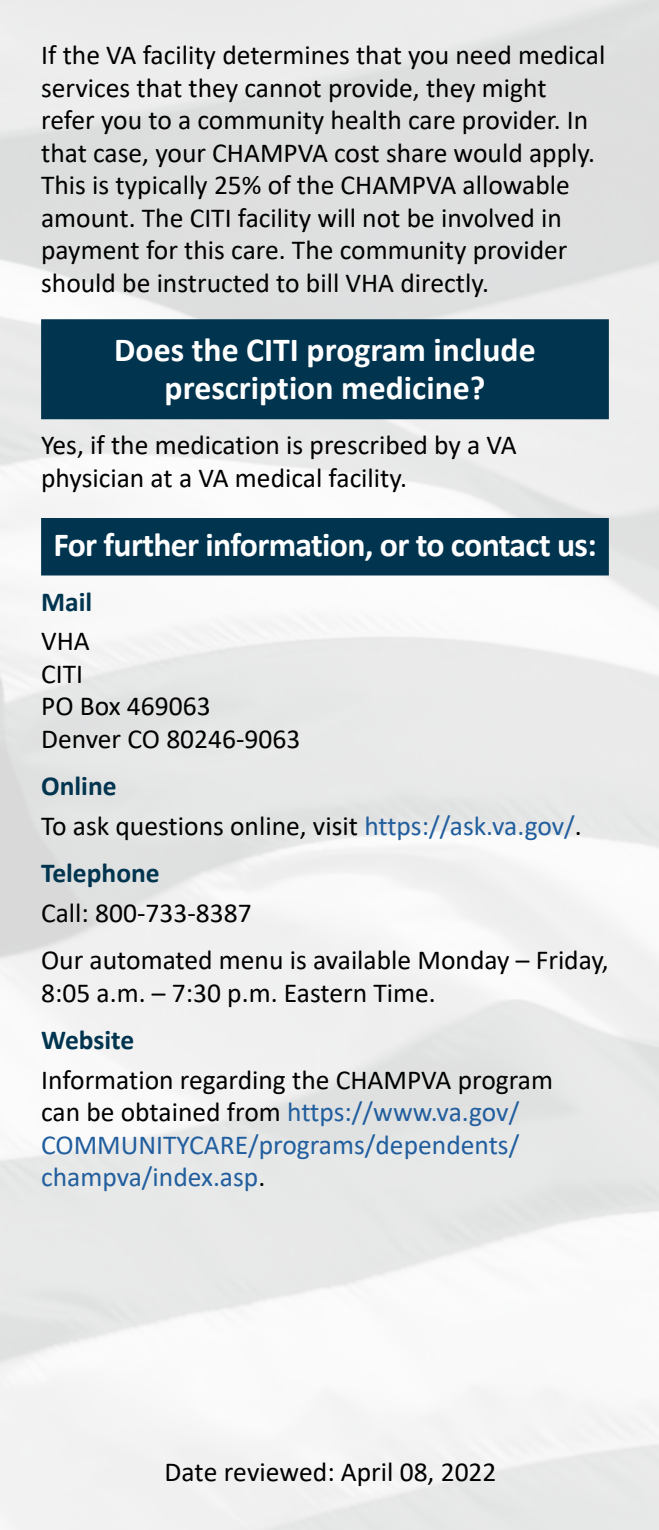
<style>
.page{position:relative;width:659px;height:1530px;background:#fff}
.page>*{position:absolute;margin:0;border:0;box-sizing:border-box;transform-origin:0 0}
.t1{font:700 33.75px/38.8px "Calibri";color:#fff;text-align:center}
.t2{font:700 33.75px "Calibri";letter-spacing:-.02em;color:#fff}
.t3{font:27.5px/32.5px "Calibri";color:#000}
.t4{font:27.5px/32.5px "Calibri";color:#215e9e}
.t5{font:700 27.5px "Calibri";color:#00344f}
.s1{font-weight:700;color:#00344f}
.s2{color:#215e9e}
.s3{color:#000}
</style>
<div class="page">
<img style="left:0;top:0;width:658px;height:1530px">
<div style="left:41px;top:319px;width:567px;height:100px;background:#00344f"></div>
<div style="left:41px;top:518px;width:567px;height:58px;background:#00344f"></div>
<p class="t3" style="left:41px;top:38px;width:565px">If the VA facility determines that you need medical services that they cannot provide, they might refer you to a community health care provider. In that case, your CHAMPVA cost share would apply.<br>This is typically 25% of the CHAMPVA allowable amount. The CITI facility will not be involved in payment for this care. The community provider should be instructed to bill VHA directly.</p>
<p class="t1" style="left:114px;top:329px;width:423px">Does the CITI program include prescription medicine?</p>
<p class="t3" style="left:41px;top:428px;width:477px">Yes, if the medication is prescribed by a VA physician at a VA medical facility.</p>
<p class="t2" style="left:53px;top:520px;width:544px">For further information, or to contact us:</p>
<p class="t5" style="left:41px;top:582px;width:53px">Mail</p>
<p class="t3" style="left:41px;top:624px;width:260px">VHA<br>CITI<br>PO Box 469063<br>Denver CO 80246-9063</p>
<p class="t3" style="left:41px;top:766px;width:542px;line-height:39.5px"><span class="s1">Online<br></span>To ask questions online, visit <span class="s2">https://ask.va.gov/</span>.</p>
<p class="t5" style="left:41px;top:854px;width:120px">Telephone</p>
<p class="t3" style="left:41px;top:888px;width:569px;line-height:47.5px">Call: 800-733-8387<br>Our automated menu is available Monday – Friday,</p>
<p class="t3" style="left:41px;top:976px;width:396px">8:05 a.m. – 7:30 p.m. Eastern Time.</p>
<p class="t5" style="left:41px;top:1021px;width:95px">Website</p>
<p class="t4" style="left:41px;top:1063px;width:513px"><span class="s3">Information regarding the CHAMPVA program can be obtained from</span> https://www.va.gov/ COMMUNITYCARE/programs/dependents/ champva/index.asp<span class="s3">.</span></p>
<p class="t3" style="left:164px;top:1455px;width:333px">Date reviewed: April 08, 2022</p>
</div>
